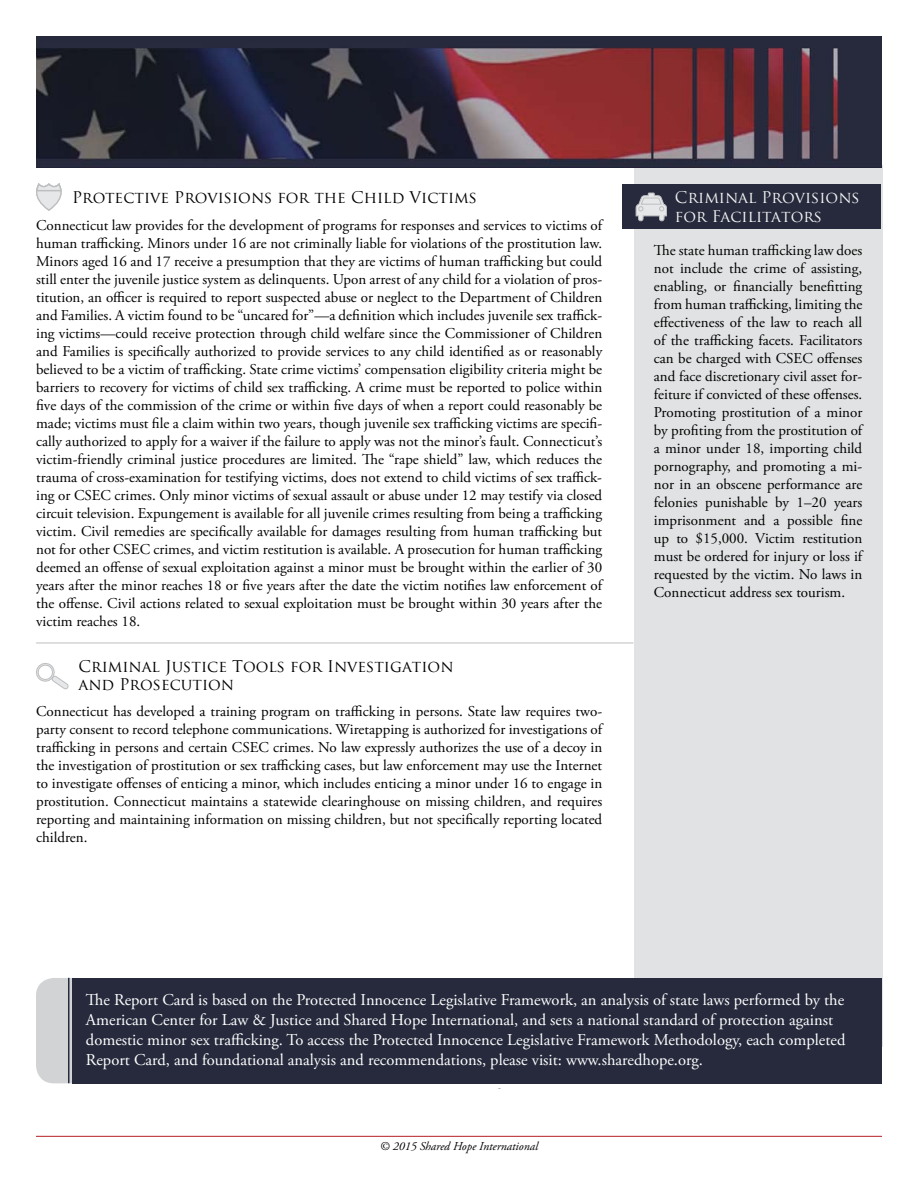
<style>
.page{position:relative;width:918px;height:1188px;background:#fff}
.page>*{position:absolute;margin:0;border:0;box-sizing:border-box;transform-origin:0 0}
.t1{font:16.5px/19.8px "Adobe Garamond Pro";color:#fff}
.t2{font:15.75px/18.9px "Trajan Pro";color:#000}
.t3{font:15.75px/18.9px "Trajan Pro";color:#f3f4f4}
.t4{font:15px/18px "Adobe Garamond Pro";color:#000;text-align:justify}
.t5{font:italic 12px "Adobe Garamond Pro";color:#000}
</style>
<div class="page">
<div style="left:634px;top:165px;width:248px;height:881px;background:#e1e2e3"></div>
<div style="left:622px;top:185px;width:259px;height:44px;background:#272a3d"></div>
<img style="left:36px;top:36px;width:846px;height:132px">
<hr style="left:36px;top:643px;width:597px;height:1px;background:#bcbec0">
<svg style="left:36px;top:663px;width:32px;height:27px"></svg>
<svg style="left:36px;top:183px;width:26px;height:28px"></svg>
<svg style="left:635px;top:192px;width:32px;height:30px"></svg>
<hr style="left:36px;top:1136px;width:846px;height:1px;background:#b52025">
<div style="left:36px;top:978px;width:57px;height:105px;background:#d1d3d4;border-radius:18px"></div>
<div style="left:72px;top:978px;width:810px;height:105px;background:#262a3c"></div>
<hr style="left:68px;top:978px;width:1px;height:105px;background:#262a3c">
<p class="t2" style="left:72px;top:187px;width:406px">Protective Provisions for the Child Victims</p>
<p class="t3" style="left:675px;top:187px;width:186px">Criminal Provisions for Facilitators</p>
<p class="t4" style="left:36px;top:217px;width:568px">Connecticut law provides for the development of programs for responses and services to victims of human trafficking. Minors under 16 are not criminally liable for violations of the prostitution law.<br>Minors aged 16 and 17 receive a presumption that they are victims of human trafficking but could still enter the juvenile justice system as delinquents. Upon arrest of any child for a violation of pros&shy;titution, an officer is required to report suspected abuse or neglect to the Department of Children and Families. A victim found to be “uncared for”—a definition which includes juvenile sex traffick&shy;ing victims—could receive protection through child welfare since the Commissioner of Children and Families is specifically authorized to provide services to any child identified as or reasonably believed to be a victim of trafficking. State crime victims’ compensation eligibility criteria might be barriers to recovery for victims of child sex trafficking. A crime must be reported to police within five days of the commission of the crime or within five days of when a report could reasonably be made; victims must file a claim within two years, though juvenile sex trafficking victims are specifi&shy;cally authorized to apply for a waiver if the failure to apply was not the minor’s fault. Connecticut’s victim-friendly criminal justice procedures are limited. The “rape shield” law, which reduces the trauma of cross-examination for testifying victims, does not extend to child victims of sex traffick&shy;ing or CSEC crimes. Only minor victims of sexual assault or abuse under 12 may testify via closed circuit television. Expungement is available for all juvenile crimes resulting from being a trafficking victim. Civil remedies are specifically available for damages resulting from human trafficking but not for other CSEC crimes, and victim restitution is available. A prosecution for human trafficking deemed an offense of sexual exploitation against a minor must be brought within the earlier of 30 years after the minor reaches 18 or five years after the date the victim notifies law enforcement of the offense. Civil actions related to sexual exploitation must be brought within 30 years after the victim reaches 18.</p>
<p class="t2" style="left:79px;top:656px;width:376px">Criminal Justice Tools for Investigation and Prosecution</p>
<p class="t4" style="left:654px;top:242px;width:210px">The state human trafficking law does not include the crime of assisting, enabling, or financially benefitting from human trafficking, limiting the effectiveness of the law to reach all of the trafficking facets. Facilitators can be charged with CSEC offenses and face discretionary civil asset for&shy;feiture if convicted of these offenses.<br>Promoting prostitution of a minor by profiting from the prostitution of a minor under 18, importing child pornography, and promoting a mi&shy;nor in an obscene performance are felonies punishable by 1–20 years imprisonment and a possible fine up to $15,000. Victim restitution must be ordered for injury or loss if requested by the victim. No laws in Connecticut address sex tourism.</p>
<p class="t4" style="left:36px;top:703px;width:568px">Connecticut has developed a training program on trafficking in persons. State law requires two&shy;party consent to record telephone communications. Wiretapping is authorized for investigations of trafficking in persons and certain CSEC crimes. No law expressly authorizes the use of a decoy in the investigation of prostitution or sex trafficking cases, but law enforcement may use the Internet to investigate offenses of enticing a minor, which includes enticing a minor under 16 to engage in prostitution. Connecticut maintains a statewide clearinghouse on missing children, and requires reporting and maintaining information on missing children, but not specifically reporting located children.</p>
<p class="t1" style="left:86px;top:991px;width:761px">The Report Card is based on the Protected Innocence Legislative Framework, an analysis of state laws performed by the American Center for Law &amp; Justice and Shared Hope International, and sets a national standard of protection against domestic minor sex trafficking. To access the Protected Innocence Legislative Framework Methodology, each completed Report Card, and foundational analysis and recommendations, please visit: www.sharedhope.org.</p>
<p class="t5" style="left:380px;top:1139px;width:160px">© 2015 Shared Hope International</p>
</div>
